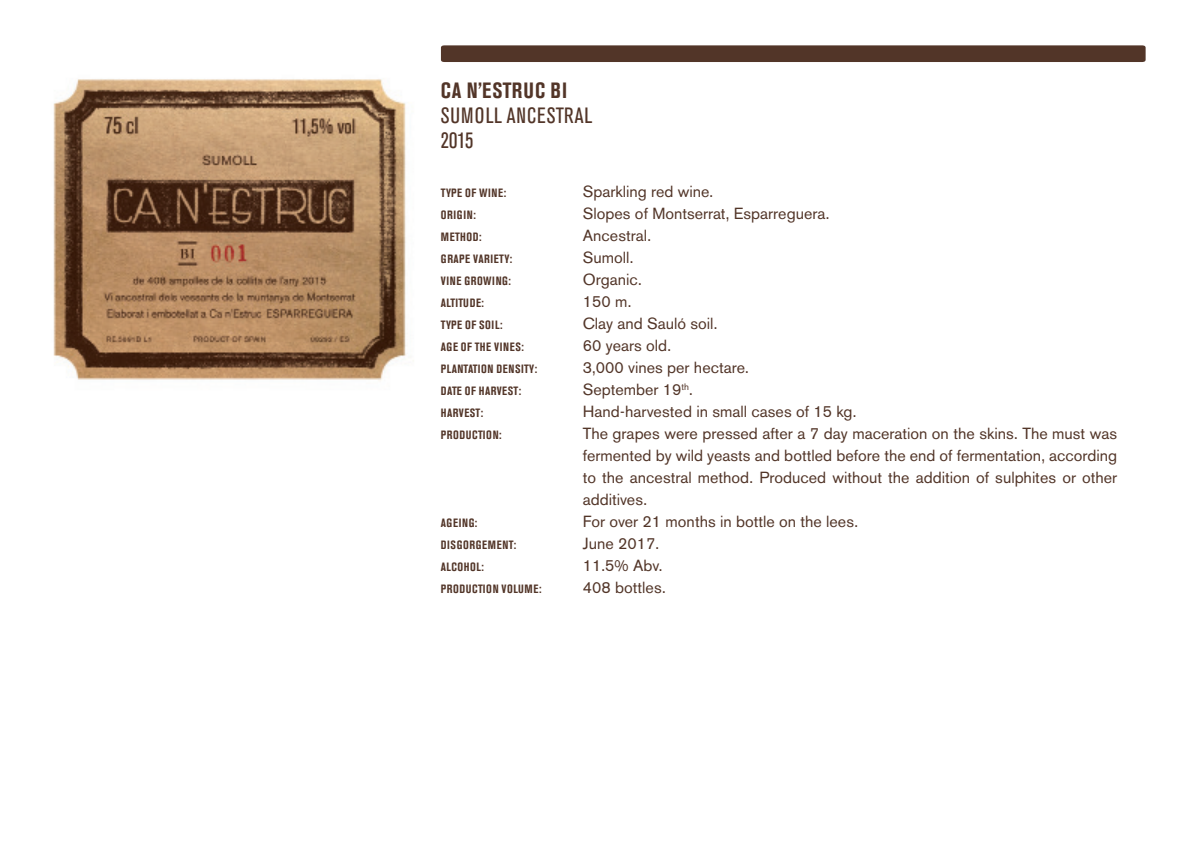
<style>
.page{position:relative;width:1191px;height:851px;background:#fff}
.page>*{position:absolute;margin:0;border:0;box-sizing:border-box;transform-origin:0 0}
.t1{font:condensed 22px "Akzidenz Grotesk Std";letter-spacing:.035em;color:#523528}
.t2{font:700 condensed 22px "Akzidenz Grotesk Std";letter-spacing:.045em;color:#523528}
.t3{font:16px/22px "Akzidenz Grotesk BE";color:#523528;text-align:justify}
.t4{font:700 condensed 12px "Akzidenz Grotesk Std";letter-spacing:.05em;color:#523528}
.t5{font:700 condensed 12px "Akzidenz Grotesk Std";letter-spacing:.015em;color:#523528}
</style>
<div class="page">
<div style="left:441px;top:45px;width:704px;height:17px;background:#523528"></div>
<img style="left:53px;top:79px;width:361px;height:302px">
<p class="t2" style="left:441px;top:78px;width:128px">CA N’ESTRUC BI</p>
<p class="t1" style="left:441px;top:103px;width:153px">SUMOLL ANCESTRAL</p>
<p class="t1" style="left:441px;top:128px;width:34px">2015</p>
<p class="t4" style="left:441px;top:186px;width:67px">TYPE OF WINE:</p>
<p class="t3" style="left:583px;top:180px;width:132px">Sparkling red wine.</p>
<p class="t4" style="left:441px;top:208px;width:36px">ORIGIN:</p>
<p class="t3" style="left:583px;top:202px;width:248px">Slopes of Montserrat, Esparreguera.</p>
<p class="t4" style="left:441px;top:230px;width:42px">METHOD:</p>
<p class="t3" style="left:583px;top:224px;width:70px">Ancestral.</p>
<p class="t4" style="left:441px;top:252px;width:73px">GRAPE VARIETY:</p>
<p class="t3" style="left:583px;top:246px;width:52px">Sumoll.</p>
<p class="t4" style="left:441px;top:274px;width:71px">VINE GROWING:</p>
<p class="t3" style="left:583px;top:268px;width:60px">Organic.</p>
<p class="t5" style="left:441px;top:296px;width:45px">ALTITUDE:</p>
<p class="t3" style="left:583px;top:290px;width:50px">150 m.</p>
<p class="t4" style="left:441px;top:318px;width:63px">TYPE OF SOIL:</p>
<p class="t3" style="left:583px;top:312px;width:136px">Clay and Sauló soil.</p>
<p class="t4" style="left:441px;top:340px;width:84px">AGE OF THE VINES:</p>
<p class="t3" style="left:583px;top:334px;width:90px">60 years old.</p>
<p class="t4" style="left:441px;top:362px;width:98px">PLANTATION DENSITY:</p>
<p class="t3" style="left:583px;top:356px;width:168px">3,000 vines per hectare.</p>
<p class="t4" style="left:441px;top:384px;width:82px">DATE OF HARVEST:</p>
<p class="t3" style="left:583px;top:378px;width:112px">September 19<sup>th</sup>.</p>
<p class="t4" style="left:441px;top:406px;width:44px">HARVEST:</p>
<p class="t3" style="left:583px;top:400px;width:275px">Hand-harvested in small cases of 15 kg.</p>
<p class="t4" style="left:441px;top:428px;width:62px">PRODUCTION:</p>
<p class="t3" style="left:583px;top:422px;width:536px">The grapes were pressed after a 7 day maceration on the skins. The must was fermented by wild yeasts and bottled before the end of fermentation, according to the ancestral method. Produced without the addition of sulphites or other additives.</p>
<p class="t4" style="left:441px;top:516px;width:38px">AGEING:</p>
<p class="t3" style="left:583px;top:510px;width:277px">For over 21 months in bottle on the lees.</p>
<p class="t4" style="left:441px;top:538px;width:77px">DISGORGEMENT:</p>
<p class="t3" style="left:583px;top:532px;width:78px">June 2017.</p>
<p class="t4" style="left:441px;top:560px;width:45px">ALCOHOL:</p>
<p class="t3" style="left:583px;top:554px;width:81px">11.5% Abv.</p>
<p class="t4" style="left:441px;top:582px;width:102px">PRODUCTION VOLUME:</p>
<p class="t3" style="left:583px;top:576px;width:85px">408 bottles.</p>
</div>
